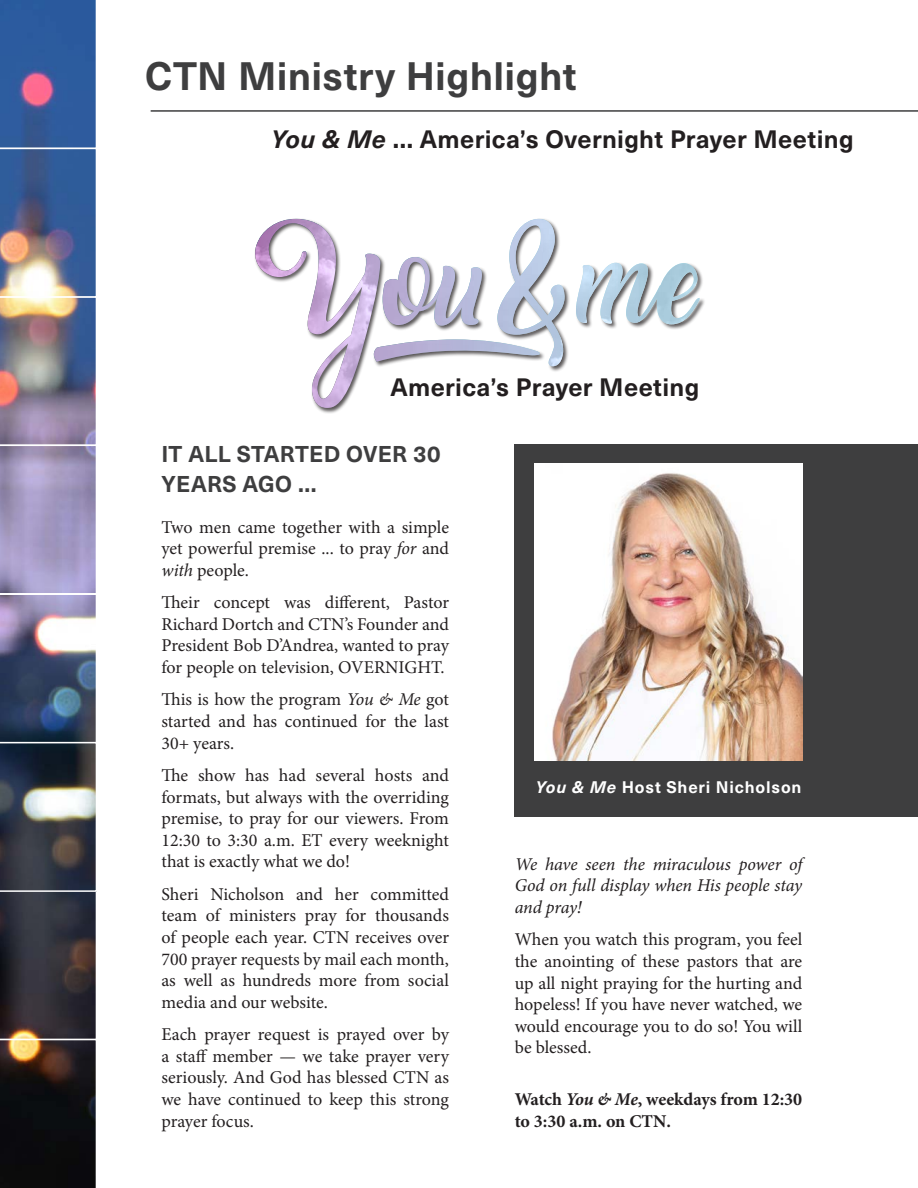
<style>
.page{position:relative;width:918px;height:1188px;background:#fff}
.page>*{position:absolute;margin:0;border:0;box-sizing:border-box;transform-origin:0 0}
.t1{font:700 39px "Neue Haas Unica W1 G";letter-spacing:.01em;color:#3e3e3f}
.t2{font:700 24.75px "Neue Haas Unica W1 G";letter-spacing:.015em;color:#231f20}
.t3{font:700 22.5px/30px "Neue Haas Unica W1 G";letter-spacing:.01em;color:#3e3e3f}
.t4{font:18px/21.6px "Minion Pro";letter-spacing:-.005em;color:#231f20;text-align:justify}
.t5{font:italic 18px/21.6px "Minion Pro";letter-spacing:-.005em;color:#231f20;text-align:justify}
.t6{font:700 18px/22.5px "Minion Pro";letter-spacing:-.005em;color:#231f20}
.t7{font:700 16.5px "Neue Haas Unica W1 G";letter-spacing:.05em;color:#fff}
.s1{font-style:italic}
</style>
<div class="page">
<div style="left:515px;top:445px;width:403px;height:372px;background:#3e3e3f"></div>
<hr style="left:151px;top:110px;width:767px;height:2px;background:#3e3e3f">
<div style="left:254px;top:218px;width:452px;height:196px;background:#231f20;opacity:.75"></div>
<img style="left:255px;top:219px;width:310px;height:189px">
<img style="left:0;top:0;width:97px;height:1188px">
<img style="left:535px;top:464px;width:267px;height:297px">
<p class="t1" style="left:145px;top:47px;width:433px">CTN Ministry Highlight</p>
<p class="t2" style="left:271px;top:120px;width:585px"><span class="s1">You &amp; Me</span> ... America’s Overnight Prayer Meeting</p>
<p class="t2" style="left:390px;top:369px;width:311px">America’s Prayer Meeting</p>
<p class="t3" style="left:161px;top:437px;width:281px">IT ALL STARTED OVER 30<br>YEARS AGO ...</p>
<p class="t4" style="left:161px;top:516px;width:289px">Two men came together with a simple yet powerful premise ... to pray <span class="s1">for</span> and <span class="s1">with</span> people.</p>
<p class="t4" style="left:161px;top:592px;width:289px">Their concept was different, Pastor Richard Dortch and CTN’s Founder and President Bob D’Andrea, wanted to pray for people on television, OVERNIGHT.</p>
<p class="t4" style="left:161px;top:689px;width:289px">This is how the program <span class="s1">You &amp; Me</span> got started and has continued for the last 30+ years.</p>
<p class="t4" style="left:161px;top:765px;width:289px">The show has had several hosts and formats, but always with the overriding premise, to pray for our viewers. From 12:30 to 3:30 a.m. ET every weeknight that is exactly what we do!</p>
<p class="t4" style="left:161px;top:883px;width:289px">Sheri Nicholson and her committed team of ministers pray for thousands of people each year. CTN receives over 700 prayer requests by mail each month, as well as hundreds more from social media and our website.</p>
<p class="t4" style="left:161px;top:1024px;width:289px">Each prayer request is prayed over by a staff member — we take prayer very seriously. And God has blessed CTN as we have continued to keep this strong prayer focus.</p>
<p class="t7" style="left:536px;top:775px;width:267px"><span class="s1">You &amp; Me</span> Host Sheri Nicholson</p>
<p class="t5" style="left:515px;top:853px;width:289px">We have seen the miraculous power of God on full display when His people stay and pray!</p>
<p class="t4" style="left:515px;top:929px;width:289px">When you watch this program, you feel the anointing of these pastors that are up all night praying for the hurting and hopeless! If you have never watched, we would encourage you to do so! You will be blessed.</p>
<p class="t6" style="left:515px;top:1088px;width:289px">Watch <span class="s1">You &amp; Me</span>, weekdays from 12:30 to 3:30 a.m. on CTN.</p>
</div>
